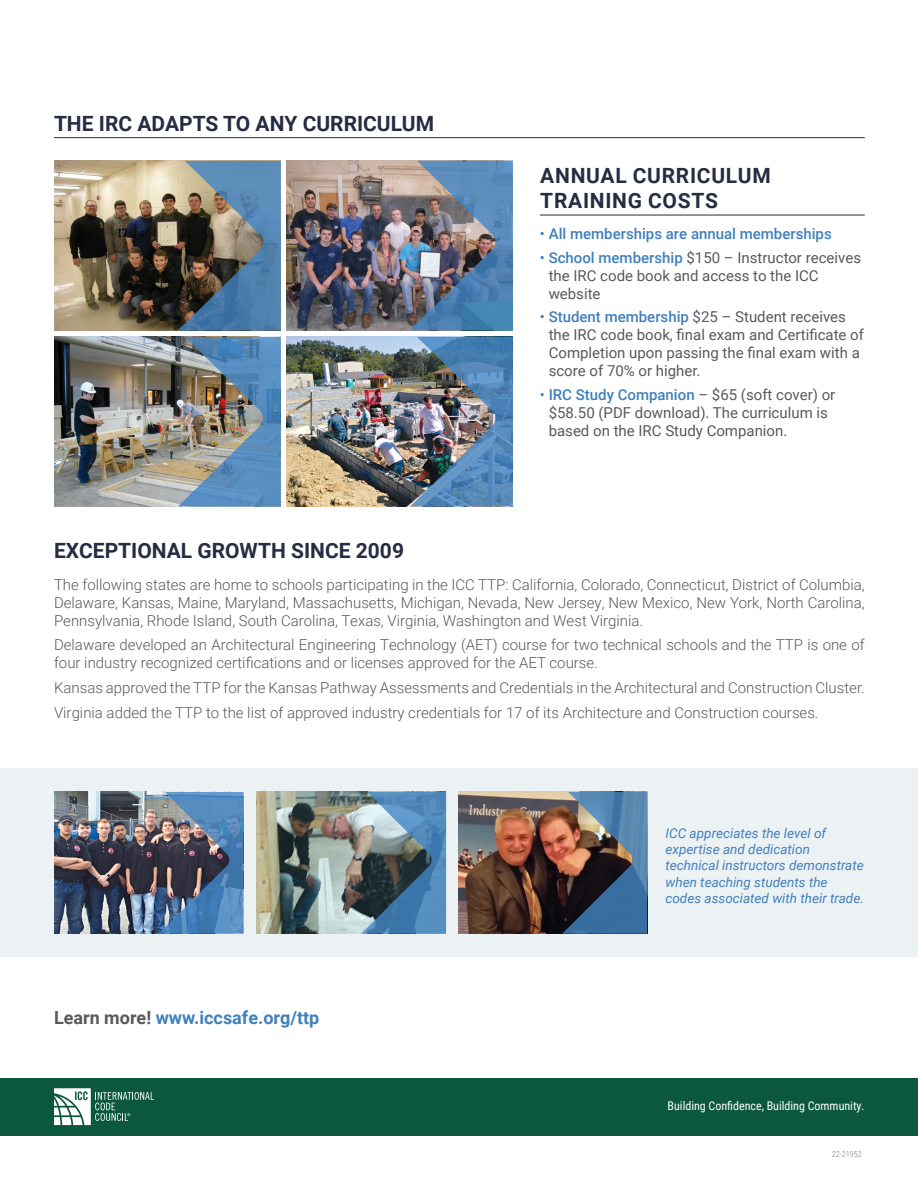
<style>
.page{position:relative;width:918px;height:1188px;background:#fff}
.page>*{position:absolute;margin:0;border:0;box-sizing:border-box;transform-origin:0 0}
.t1{font:700 21px "Roboto";color:#252d42}
.t2{font:700 21px/25.2px "Roboto";letter-spacing:.035em;color:#252d42}
.t3{font:700 18px "Roboto";color:#4180bc}
.t4{font:300 15px/18px "Roboto";color:#58595b}
.t5{font:15px/18px "Roboto";color:#58595b}
.t6{font:500 15px "Roboto";color:#4180bc}
.t7{font:italic 13.5px/16.2px "Roboto";color:#4180bc}
.t8{font:12px "Roboto Condensed";color:#fff}
.t9{font:300 8.25px "Roboto Condensed";color:#808285}
.s1{font-weight:400}
.s2{color:#4180bc}
.s3{font-weight:500;color:#4180bc}
.s4{color:#58595b}
</style>
<div class="page">
<div style="left:0;top:768px;width:918px;height:189px;background:#ecf1f4"></div>
<hr style="left:54px;top:137px;width:811px;height:1px;background:#252d42">
<hr style="left:540px;top:215px;width:325px;height:1px;background:#252d42">
<div style="left:0;top:1078px;width:918px;height:58px;background:#0b583f"></div>
<svg style="left:54px;top:1088px;width:100px;height:37px"></svg>
<img style="left:55px;top:792px;width:104px;height:142px">
<img style="left:256px;top:792px;width:105px;height:142px">
<img style="left:458px;top:792px;width:104px;height:142px">
<img style="left:159px;top:792px;width:85px;height:142px">
<svg style="left:361px;top:792px;width:85px;height:142px;background:#567a95"></svg>
<svg style="left:562px;top:792px;width:85px;height:142px;background:#536276"></svg>
<img style="left:287px;top:161px;width:123px;height:169px">
<img style="left:54px;top:161px;width:124px;height:169px">
<img style="left:287px;top:337px;width:123px;height:170px">
<img style="left:54px;top:337px;width:124px;height:170px">
<img style="left:410px;top:161px;width:103px;height:169px">
<img style="left:410px;top:337px;width:103px;height:170px">
<img style="left:178px;top:161px;width:103px;height:170px">
<img style="left:178px;top:337px;width:103px;height:170px">
<h1 class="t1" style="left:54px;top:108px;width:382px">THE IRC ADAPTS TO ANY CURRICULUM</h1>
<h1 class="t2" style="left:540px;top:162px;width:232px">ANNUAL CURRICULUM<br>TRAINING COSTS</h1>
<p class="t6" style="left:540px;top:224px;width:293px"><span class="s1">•</span> All memberships are annual memberships</p>
<p class="t5" style="left:549px;top:248px;width:314px;text-indent:-9px"><span class="s2">•</span> <span class="s3">School membership</span> $150 – Instructor receives the IRC code book and access to the ICC website</p>
<p class="t5" style="left:549px;top:307px;width:317px;text-indent:-9px"><span class="s2">•</span> <span class="s3">Student membership</span> $25 – Student receives the IRC code book, final exam and Certificate of Completion upon passing the final exam with a score of 70% or higher.</p>
<p class="t5" style="left:549px;top:385px;width:288px;text-indent:-9px"><span class="s2">•</span> <span class="s3">IRC Study Companion</span> – $65 (soft cover) or $58.50 (PDF download). The curriculum is based on the IRC Study Companion.</p>
<h1 class="t1" style="left:54px;top:536px;width:352px">EXCEPTIONAL GROWTH SINCE 2009</h1>
<p class="t4" style="left:54px;top:575px;width:812px;text-align:justify">The following states are home to schools participating in the ICC TTP: California, Colorado, Connecticut, District of Columbia, Delaware, Kansas, Maine, Maryland, Massachusetts, Michigan, Nevada, New Jersey, New Mexico, New York, North Carolina, Pennsylvania, Rhode Island, South Carolina, Texas, Virginia, Washington and West Virginia.</p>
<p class="t4" style="left:54px;top:635px;width:812px">Delaware developed an Architectural Engineering Technology (AET) course for two technical schools and the TTP is one of four industry recognized certifications and or licenses approved for the AET course.</p>
<p class="t4" style="left:54px;top:675px;width:812px;line-height:24.8px">Kansas approved the TTP for the Kansas Pathway Assessments and Credentials in the Architectural and Construction Cluster.<br>Virginia added the TTP to the list of approved industry credentials for 17 of its Architecture and Construction courses.</p>
<p class="t3" style="left:54px;top:1005px;width:267px"><span class="s4">Learn more!</span> www.iccsafe.org/ttp</p>
<p class="t7" style="left:666px;top:825px;width:200px">ICC appreciates the level of expertise and dedication technical instructors demonstrate when teaching students the codes associated with their trade.</p>
<p class="t8" style="left:668px;top:1098px;width:199px">Building Confidence, Building Community.</p>
<p class="t9" style="left:832px;top:1148px;width:32px">22-21952</p>
</div>
